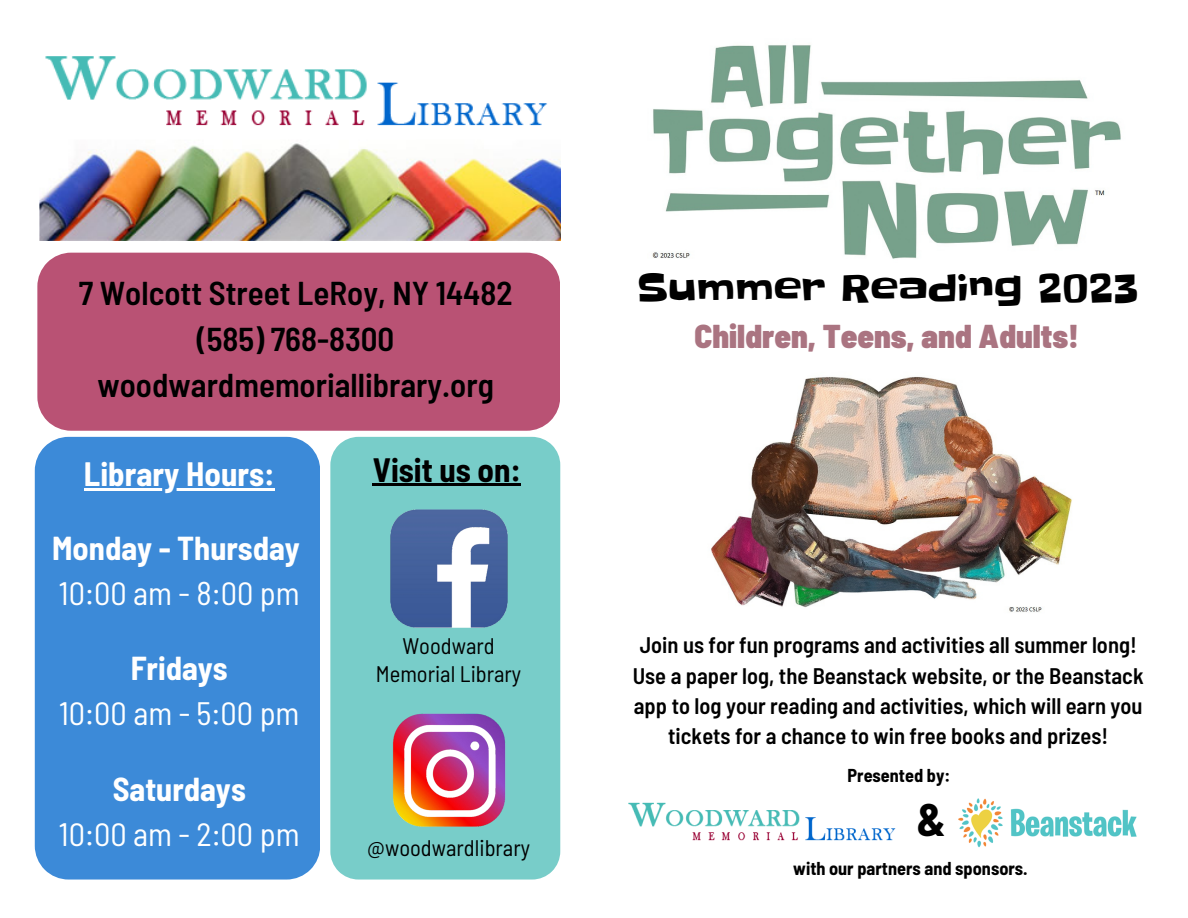
<style>
.page{position:relative;width:1188px;height:918px;background:#fff}
.page>*{position:absolute;margin:0;border:0;box-sizing:border-box;transform-origin:0 0}
.t1{font:700 semi-condensed 44.55px "Barlow";color:#000}
.t2{font:37.5px "Slackey";color:#000}
.t3{font:600 semi-condensed 33px "Barlow";color:#000}
.t4{font:900 semi-condensed 33px "Barlow";color:#aa7481}
.t5{font:700 semi-condensed 33px "Barlow";color:#fff}
.t6{font:700 semi-condensed 33px "Barlow";color:#000}
.t7{font:semi-condensed 32.4px "Barlow";color:#fff}
.t8{font:700 semi-condensed 32.4px "Barlow";color:#fff}
.t9{font:600 semi-condensed 22.5px/30.3px "Barlow";color:#000;text-align:center}
.t10{font:semi-condensed 22.5px/28.2px "Barlow";color:#000;text-align:center}
.t11{font:700 semi-condensed 18.3px "Barlow";color:#000}
</style>
<div class="page">
<img style="left:652px;top:45px;width:469px;height:214px">
<img style="left:958px;top:798px;width:179px;height:50px">
<img style="left:628px;top:802px;width:268px;height:39px">
<img style="left:711px;top:376px;width:361px;height:236px">
<img style="left:39px;top:56px;width:521px;height:185px">
<div style="left:35px;top:437px;width:285px;height:443px;background:#3c8ad8"></div>
<div style="left:37px;top:253px;width:523px;height:178px;background:#b95274"></div>
<hr style="left:84px;top:488px;width:191px;height:3px;background:#fff">
<div style="left:330px;top:437px;width:230px;height:443px;background:#78cdc9"></div>
<hr style="left:373px;top:484px;width:148px;height:2px;background:#000">
<img style="left:379px;top:500px;width:140px;height:136px">
<img style="left:390px;top:712px;width:118px;height:115px">
<p class="t3" style="left:79px;top:272px;width:435px">7 Wolcott Street LeRoy, NY 14482</p>
<p class="t3" style="left:197px;top:318px;width:199px">(585) 768-8300</p>
<p class="t3" style="left:97px;top:364px;width:398px">woodwardmemoriallibrary.org</p>
<p class="t5" style="left:84px;top:453px;width:192px">Library Hours:</p>
<p class="t8" style="left:52px;top:528px;width:249px">Monday - Thursday</p>
<p class="t7" style="left:59px;top:573px;width:242px">10:00 am - 8:00 pm</p>
<p class="t8" style="left:131px;top:647px;width:99px">Fridays</p>
<p class="t7" style="left:59px;top:692px;width:242px">10:00 am - 5:00 pm</p>
<p class="t8" style="left:113px;top:769px;width:135px">Saturdays</p>
<p class="t7" style="left:59px;top:814px;width:242px">10:00 am - 2:00 pm</p>
<p class="t6" style="left:373px;top:449px;width:150px">Visit us on:</p>
<p class="t10" style="left:376px;top:631px;width:147px">Woodward<br>Memorial Library</p>
<p class="t10" style="left:367px;top:833px;width:164px">@woodwardlibrary</p>
<p class="t2" style="left:637px;top:262px;width:503px">Summer Reading 2023</p>
<p class="t4" style="left:695px;top:315px;width:386px">Children, Teens, and Adults!</p>
<p class="t9" style="left:633px;top:629px;width:513px">Join us for fun programs and activities all summer long!<br>Use a paper log, the Beanstack website, or the Beanstack app to log your reading and activities, which will earn you tickets for a chance to win free books and prizes!</p>
<p class="t11" style="left:848px;top:763px;width:104px">Presented by:</p>
<p class="t1" style="left:917px;top:792px;width:31px">&amp;</p>
<p class="t11" style="left:793px;top:856px;width:236px">with our partners and sponsors.</p>
</div>
